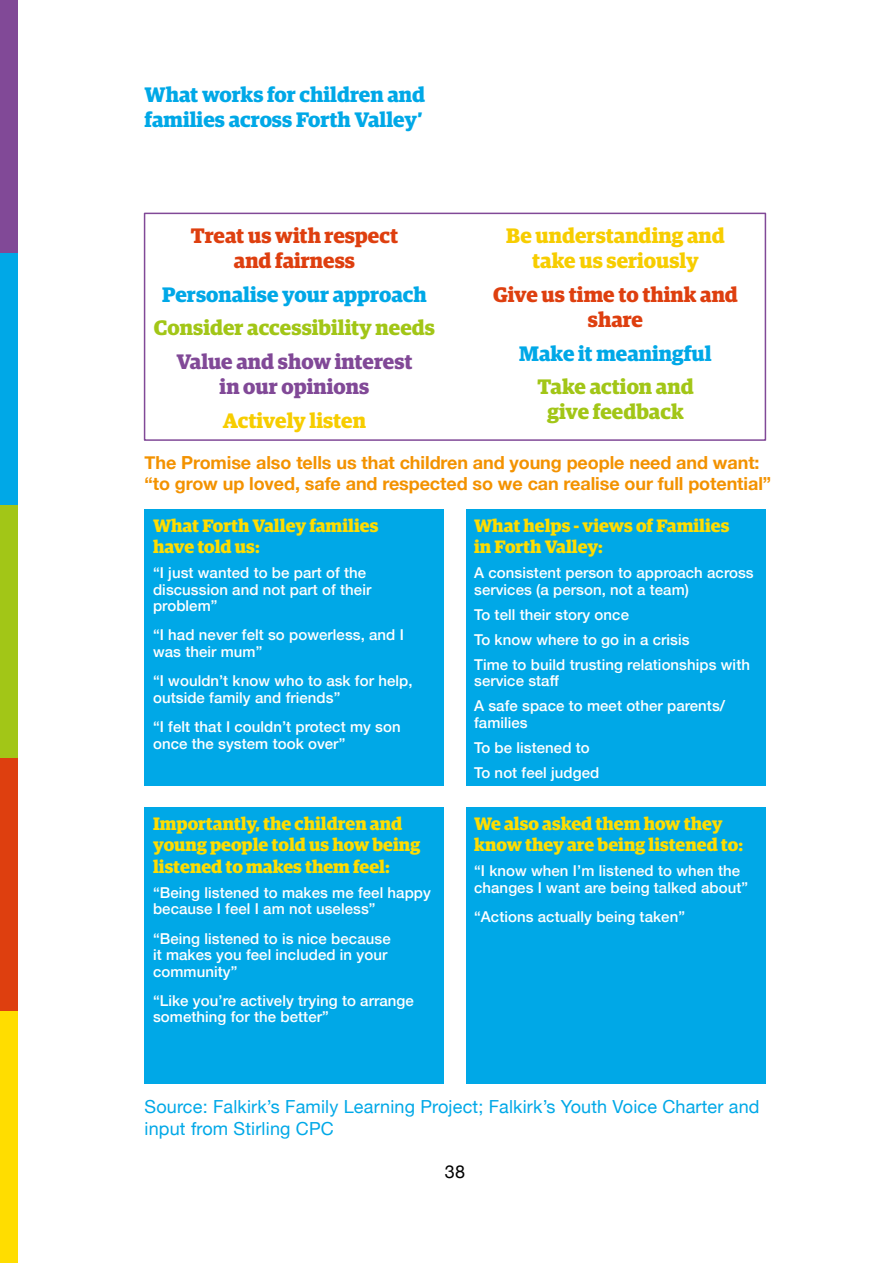
<style>
.page{position:relative;width:893px;height:1263px;background:#fff}
.page>*{position:absolute;margin:0;border:0;box-sizing:border-box;transform-origin:0 0}
.t1{font:700 21px/25.2px "Guardian Egyp";color:#00a8e7}
.t2{font:700 21px/25.2px "Guardian Egyp";color:#de3f0f;text-align:center}
.t3{font:700 21px/25.2px "Guardian Egyp";color:#a2c617;text-align:center}
.t4{font:700 21px/25.2px "Guardian Egyp";color:#f7cd00;text-align:center}
.t5{font:700 21px/25.2px "Guardian Egyp";color:#814997;text-align:center}
.t6{font:700 18px/21.6px "Guardian Egyp";color:#fd0}
.Next_Step{font:700 18px/21px "Helvetica Neue";letter-spacing:-.005em;color:#f39200}
.Stat_who{font:18px/21.6px "Helvetica Neue";letter-spacing:.01em;color:#00a8e7}
.t7{font:18px "Helvetica Neue";color:#000}
.t8{font:500 15px/16.5px "Helvetica Neue";letter-spacing:.005em;color:#fff}
</style>
<div class="page">
<div style="left:0;top:1010px;width:17px;height:253px;background:#fd0"></div>
<div style="left:0;top:758px;width:17px;height:252px;background:#de3f0f"></div>
<div style="left:0;top:505px;width:17px;height:253px;background:#a2c617"></div>
<div style="left:0;top:253px;width:17px;height:252px;background:#00a8e7"></div>
<div style="left:0;top:0;width:17px;height:253px;background:#814997"></div>
<div style="left:145px;top:509px;width:299px;height:276px;background:#00a8e7"></div>
<div style="left:145px;top:807px;width:299px;height:276px;background:#00a8e7"></div>
<div style="left:466px;top:807px;width:299px;height:276px;background:#00a8e7"></div>
<div style="left:466px;top:509px;width:299px;height:276px;background:#00a8e7"></div>
<div style="left:144px;top:213px;width:622px;height:228px;border:2px solid #814997"></div>
<h2 class="t1" style="left:145px;top:80px;width:282px">What works for children and families across Forth Valley’</h2>
<h2 class="t2" style="left:191px;top:221px;width:209px">Treat us with respect and fairness</h2>
<h2 class="t1" style="left:162px;top:280px;width:266px">Personalise your approach</h2>
<h2 class="t3" style="left:154px;top:313px;width:283px">Consider accessibility needs</h2>
<h2 class="t5" style="left:176px;top:347px;width:238px">Value and show interest in our opinions</h2>
<h2 class="t4" style="left:223px;top:406px;width:145px">Actively listen</h2>
<h2 class="t4" style="left:506px;top:221px;width:220px">Be understanding and take us seriously</h2>
<h2 class="t2" style="left:493px;top:280px;width:246px">Give us time to think and share</h2>
<h2 class="t1" style="left:519px;top:338px;width:194px">Make it meaningful</h2>
<h2 class="t3" style="left:537px;top:372px;width:158px">Take action and give feedback</h2>
<p class="Next_Step" style="left:145px;top:453px;width:628px">The Promise also tells us that children and young people need and want: “to grow up loved, safe and respected so we can realise our full potential”</p>
<h2 class="t6" style="left:153px;top:513px;width:227px">What Forth Valley families have told us:</h2>
<p class="t8" style="left:153px;top:563px;width:220px">“I just wanted to be part of the discussion and not part of their problem”</p>
<p class="t8" style="left:153px;top:626px;width:252px">“I had never felt so powerless, and I was their mum”</p>
<p class="t8" style="left:153px;top:671px;width:261px">“I wouldn’t know who to ask for help, outside family and friends”</p>
<p class="t8" style="left:153px;top:717px;width:249px">“I felt that I couldn’t protect my son once the system took over”</p>
<h2 class="t6" style="left:153px;top:811px;width:269px">Importantly, the children and young people told us how being listened to makes them feel:</h2>
<p class="t8" style="left:153px;top:883px;width:279px">“Being listened to makes me feel happy because I feel I am not useless”</p>
<p class="t8" style="left:153px;top:929px;width:239px">“Being listened to is nice because it makes you feel included in your community”</p>
<p class="t8" style="left:153px;top:991px;width:262px">“Like you’re actively trying to arrange something for the better”</p>
<h2 class="t6" style="left:474px;top:513px;width:257px">What helps - views of Families in Forth Valley:</h2>
<p class="t8" style="left:474px;top:563px;width:281px">A consistent person to approach across services (a person, not a team)</p>
<p class="t8" style="left:474px;top:605px;width:156px">To tell their story once</p>
<p class="t8" style="left:474px;top:630px;width:217px">To know where to go in a crisis</p>
<p class="t8" style="left:474px;top:655px;width:277px">Time to build trusting relationships with service staff</p>
<p class="t8" style="left:474px;top:696px;width:252px">A safe space to meet other parents/ families</p>
<p class="t8" style="left:474px;top:738px;width:117px">To be listened to</p>
<p class="t8" style="left:474px;top:763px;width:127px">To not feel judged</p>
<h2 class="t6" style="left:474px;top:811px;width:270px">We also asked them how they know they are being listened to:</h2>
<p class="t8" style="left:474px;top:861px;width:275px">“I know when I’m listened to when the changes I want are being talked about”</p>
<p class="t8" style="left:474px;top:907px;width:212px">“Actions actually being taken”</p>
<p class="Stat_who" style="left:145px;top:1097px;width:616px">Source: Falkirk’s Family Learning Project; Falkirk’s Youth Voice Charter and input from Stirling CPC</p>
<p class="t7" style="left:445px;top:1159px;width:22px">38</p>
</div>
